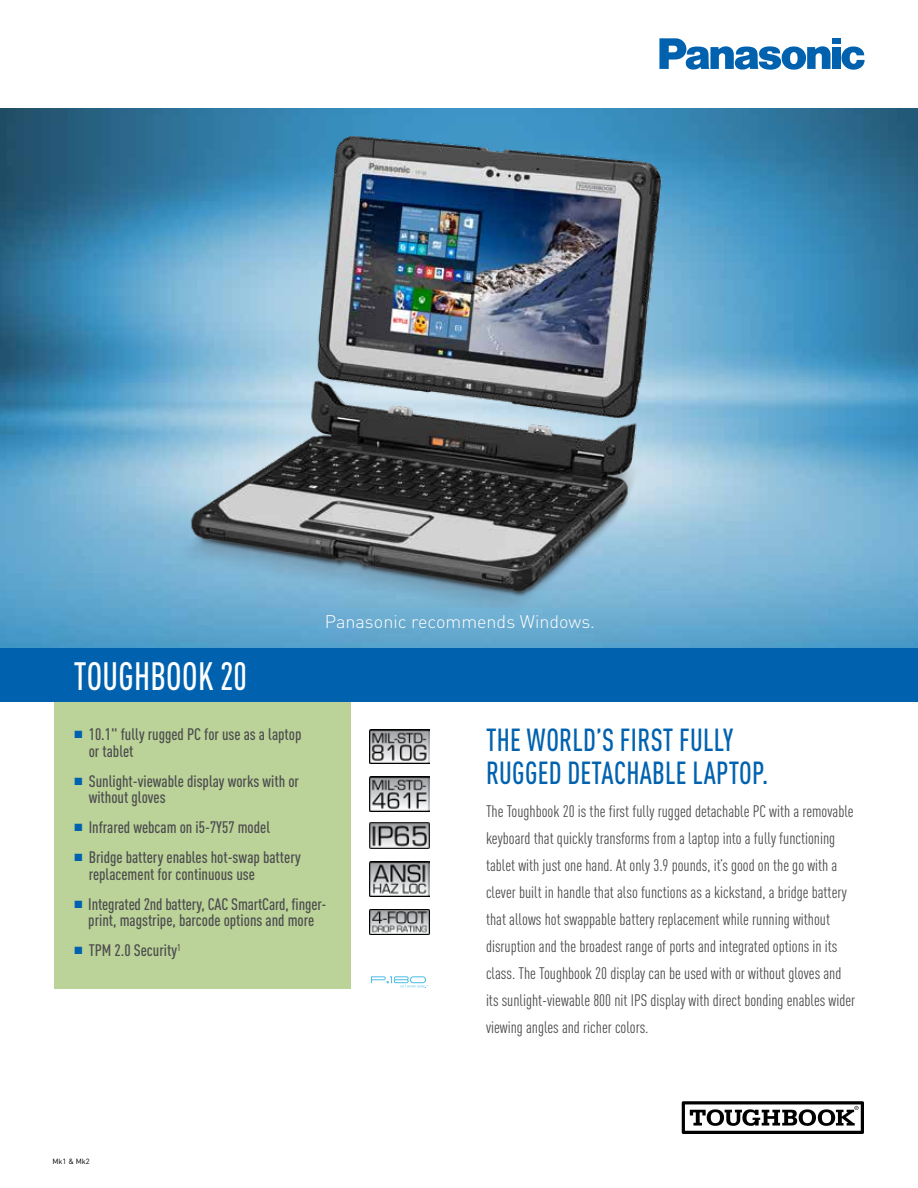
<style>
.page{position:relative;width:918px;height:1188px;background:#fff}
.page>*{position:absolute;margin:0;border:0;box-sizing:border-box;transform-origin:0 0}
.t1{font:500 condensed 39px "DINOT";letter-spacing:.01em;color:#fff;scale:.9 1}
.t2{font:500 condensed 31.5px/32.2px "DINOT";letter-spacing:.01em;color:#0062af;scale:.91 1}
.t3{font:300 18px "DINOT";color:#fff}
.t4{font:condensed 16.5px/27px "DINOT";color:#4d4d4f}
.t5{font:500 condensed 16.5px/16.5px "DINOT";color:#4d4d4f}
.t6{font:7.5px "DINOT";color:#000}
.s1{color:#0062af}
</style>
<div class="page">
<img style="left:0;top:108px;width:918px;height:540px">
<img style="left:117px;top:134px;width:651px;height:488px">
<svg style="left:841px;top:46px;width:24px;height:24px"></svg>
<div style="left:832px;top:38px;width:8px;height:6px;background:#0062af"></div>
<div style="left:832px;top:47px;width:8px;height:22px;background:#0062af"></div>
<svg style="left:659px;top:38px;width:172px;height:32px"></svg>
<div style="left:54px;top:702px;width:297px;height:286px;background:#bbd398"></div>
<div style="left:0;top:648px;width:918px;height:54px;background:#0062af"></div>
<img style="left:370px;top:910px;width:59px;height:25px">
<img style="left:370px;top:729px;width:59px;height:34px">
<img style="left:370px;top:862px;width:59px;height:35px">
<img style="left:370px;top:776px;width:59px;height:35px">
<img style="left:370px;top:823px;width:59px;height:26px">
<svg style="left:371px;top:976px;width:57px;height:12px"></svg>
<svg style="left:682px;top:1101px;width:182px;height:33px"></svg>
<p class="t3" style="left:325px;top:610px;width:272px">Panasonic recommends Windows.</p>
<h1 class="t1" style="left:74px;top:653px;width:194px">TOUGHBOOK 20</h1>
<p class="t5" style="left:89px;top:726px;width:214px;text-indent:-14px"><span class="s1">■</span> 10.1" fully rugged PC for use as a laptop or tablet</p>
<p class="t5" style="left:89px;top:773px;width:212px;text-indent:-14px"><span class="s1">■</span> Sunlight-viewable display works with or without gloves</p>
<p class="t5" style="left:75px;top:819px;width:197px"><span class="s1">■</span> Infrared webcam on i5-7Y57 model</p>
<p class="t5" style="left:89px;top:849px;width:214px;text-indent:-14px"><span class="s1">■</span> Bridge battery enables hot-swap battery replacement for continuous use</p>
<p class="t5" style="left:75px;top:896px;width:253px;text-align:center"><span class="s1">■</span> Integrated 2nd battery, CAC SmartCard, finger&shy;print, magstripe, barcode options and more</p>
<p class="t5" style="left:75px;top:942px;width:108px"><span class="s1">■</span> TPM 2.0 Security<sup>1</sup></p>
<p class="t6" style="left:52px;top:1157px;width:39px">Mk1 &amp; Mk2</p>
<h2 class="t2" style="left:486px;top:724px;width:312px">THE WORLD’S FIRST FULLY<br>RUGGED DETACHABLE LAPTOP.</h2>
<p class="t4" style="left:486px;top:798px;width:371px">The Toughbook 20 is the first fully rugged detachable PC with a removable keyboard that quickly transforms from a laptop into a fully functioning tablet with just one hand. At only 3.9 pounds, it’s good on the go with a clever built in handle that also functions as a kickstand, a bridge battery that allows hot swappable battery replacement while running without disruption and the broadest range of ports and integrated options in its class. The Toughbook 20 display can be used with or without gloves and its sunlight-viewable 800 nit IPS display with direct bonding enables wider viewing angles and richer colors.</p>
</div>
